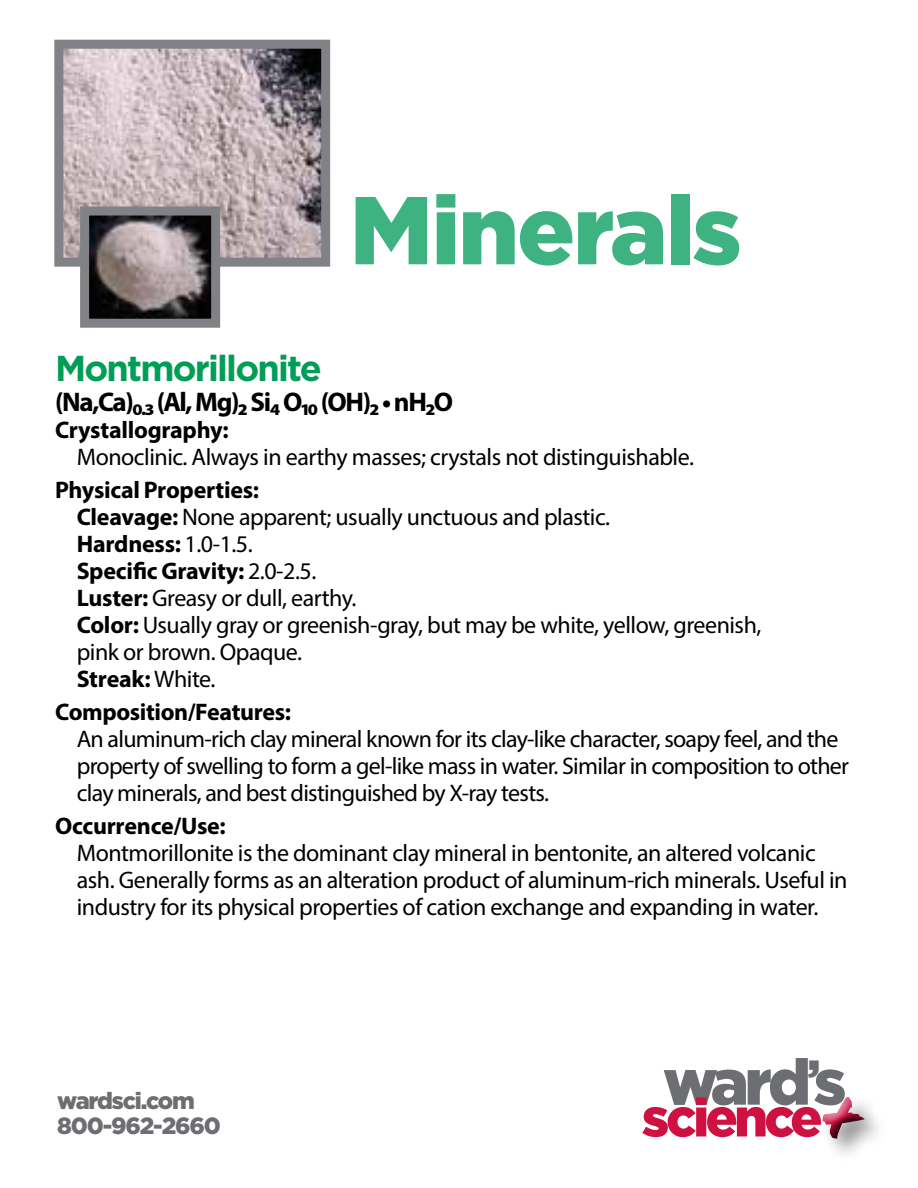
<style>
.page{position:relative;width:918px;height:1188px;background:#fff}
.page>*{position:absolute;margin:0;border:0;box-sizing:border-box;transform-origin:0 0}
.t1{font:900 96px "Gotham";letter-spacing:-.02em;color:#3eb281}
.t2{font:90.6px "Flood Std";color:#ce1141}
.t3{font:900 63.9px "Gotham";color:#6d6e71}
.t4{font:900 53.4px "Gotham";letter-spacing:-.07em;color:#ce1141}
.t5{font:700 36px "Gotham";letter-spacing:-.05em;color:#009d57}
.t6{font:700 27px "Myriad Pro";letter-spacing:-.05em;color:#000}
.t7{font:24px/27px "Myriad Pro";letter-spacing:-.02em;color:#000}
.t8{font:700 24px "Myriad Pro";letter-spacing:-.015em;color:#000}
.t9{font:900 23.4px/25.5px "Gotham";letter-spacing:-.05em;color:#6d6e71}
.s1{font-weight:700}
</style>
<div class="page">
<img style="left:64px;top:50px;width:256px;height:207px">
<div style="left:54px;top:40px;width:276px;height:227px;border:9px solid #808285"></div>
<img style="left:90px;top:217px;width:120px;height:101px">
<div style="left:80px;top:207px;width:140px;height:121px;border:9px solid #808285"></div>
<div style="left:807px;top:1084px;width:79px;height:77px;background:#000;opacity:.7"></div>
<h1 class="t1" style="left:350px;top:175px;width:394px">Minerals</h1>
<h3 class="t5" style="left:55px;top:347px;width:268px">Montmorillonite</h3>
<p class="t6" style="left:55px;top:384px;width:400px">(Na,Ca)0.3 (Al, Mg)2 Si4 O10 (OH)2 • nH2O</p>
<p class="t8" style="left:55px;top:414px;width:175px">Crystallography:</p>
<p class="t7" style="left:77px;top:443px;width:619px">Monoclinic. Always in earthy masses; crystals not distinguishable.</p>
<p class="t7" style="left:77px;top:476px;width:686px;text-indent:-22px"><span class="s1">Physical Properties:<br>Cleavage:</span> None apparent; usually unctuous and plastic.<br><span class="s1">Hardness:</span> 1.0-1.5.<br><span class="s1">Specific Gravity:</span> 2.0-2.5.<br><span class="s1">Luster:</span> Greasy or dull, earthy.<br><span class="s1">Color:</span> Usually gray or greenish-gray, but may be white, yellow, greenish, pink or brown. Opaque.<br><span class="s1">Streak:</span> White.</p>
<p class="t8" style="left:55px;top:696px;width:237px">Composition/Features:</p>
<p class="t7" style="left:77px;top:725px;width:774px">An aluminum-rich clay mineral known for its clay-like character, soapy feel, and the property of swelling to form a gel-like mass in water. Similar in composition to other clay minerals, and best distinguished by X-ray tests.</p>
<p class="t8" style="left:55px;top:810px;width:172px">Occurrence/Use:</p>
<p class="t7" style="left:77px;top:839px;width:772px">Montmorillonite is the dominant clay mineral in bentonite, an altered volcanic ash. Generally forms as an alteration product of aluminum-rich minerals. Useful in industry for its physical properties of cation exchange and expanding in water.</p>
<p class="t9" style="left:57px;top:1087px;width:165px">wardsci.com<br>800-962-2660</p>
<h3 class="t3" style="left:663px;top:1045px;width:185px">ward<sup>’</sup>s</h3>
<h2 class="t2" style="left:815px;top:1060px;width:58px">+</h2>
<h3 class="t4" style="left:642px;top:1087px;width:182px">science</h3>
</div>
